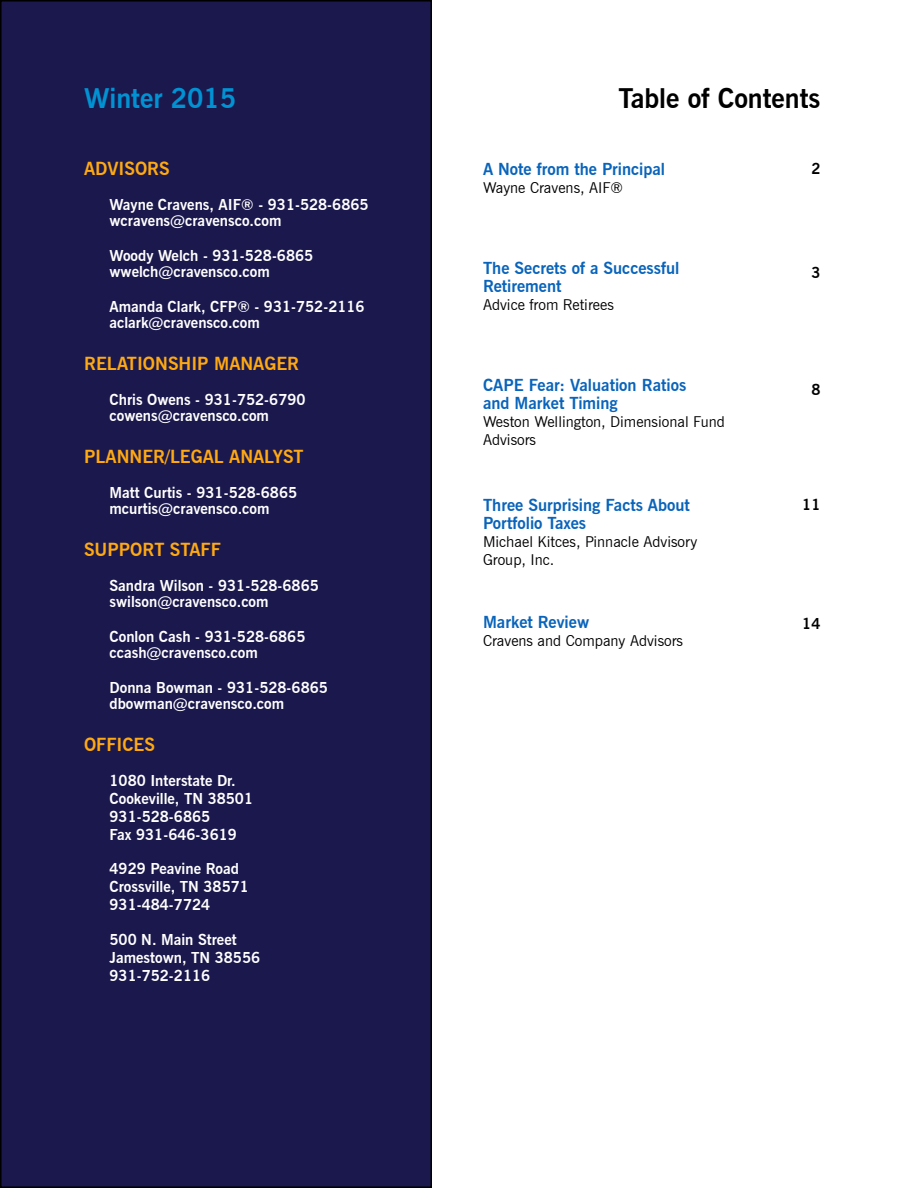
<style>
.page{position:relative;width:918px;height:1188px;background:#fff}
.page>*{position:absolute;margin:0;border:0;box-sizing:border-box;transform-origin:0 0}
.t1{font:700 27px "News Gothic BT";color:#000}
.t2{font:700 27px "News Gothic BT";color:#0192d3}
.t3{font:700 18px "News Gothic BT";color:#ffa912}
.t4{font:700 16.5px/18px "News Gothic BT";color:#0964bb}
.t5{font:700 15px/16.5px "News Gothic BT";color:#fff}
.t6{font:15px/18px "News Gothic BT";color:#000}
.t7{font:700 15px "News Gothic BT";color:#000}
</style>
<div class="page">
<div style="left:1px;top:1px;width:430px;height:1186px;background:#1a184c"></div>
<h1 class="t2" style="left:84px;top:82px;width:154px">Winter 2015</h1>
<p class="t3" style="left:84px;top:158px;width:87px">ADVISORS</p>
<p class="t5" style="left:110px;top:196px;width:261px">Wayne Cravens, AIF® - 931-528-6865 wcravens@cravensco.com</p>
<p class="t5" style="left:110px;top:247px;width:205px">Woody Welch - 931-528-6865 wwelch@cravensco.com</p>
<p class="t5" style="left:110px;top:298px;width:257px">Amanda Clark, CFP® - 931-752-2116 aclark@cravensco.com</p>
<p class="t3" style="left:84px;top:353px;width:217px">RELATIONSHIP MANAGER</p>
<p class="t5" style="left:110px;top:391px;width:198px">Chris Owens - 931-752-6790 cowens@cravensco.com</p>
<p class="t3" style="left:84px;top:446px;width:221px">PLANNER/LEGAL ANALYST</p>
<p class="t5" style="left:110px;top:484px;width:189px">Matt Curtis - 931-528-6865 mcurtis@cravensco.com</p>
<p class="t3" style="left:84px;top:539px;width:138px">SUPPORT STAFF</p>
<p class="t5" style="left:110px;top:577px;width:211px">Sandra Wilson - 931-528-6865 swilson@cravensco.com</p>
<p class="t5" style="left:110px;top:628px;width:198px">Conlon Cash - 931-528-6865 ccash@cravensco.com</p>
<p class="t5" style="left:110px;top:679px;width:220px">Donna Bowman - 931-528-6865 dbowman@cravensco.com</p>
<p class="t3" style="left:84px;top:734px;width:72px">OFFICES</p>
<p class="t5" style="left:110px;top:771px;width:145px;line-height:18px">1080 Interstate Dr.<br>Cookeville, TN 38501<br>931-528-6865<br>Fax 931-646-3619</p>
<p class="t5" style="left:110px;top:860px;width:141px;line-height:18px">4929 Peavine Road<br>Crossville, TN 38571<br>931-484-7724</p>
<p class="t5" style="left:110px;top:930px;width:152px;line-height:18px">500 N. Main Street<br>Jamestown, TN 38556<br>931-752-2116</p>
<h1 class="t1" style="left:618px;top:82px;width:204px">Table of Contents</h1>
<p class="t4" style="left:483px;top:160px;width:184px">A Note from the Principal</p>
<p class="t6" style="left:483px;top:178px;width:142px">Wayne Cravens, AIF®</p>
<p class="t4" style="left:483px;top:259px;width:198px">The Secrets of a Successful<br>Retirement</p>
<p class="t6" style="left:483px;top:295px;width:132px">Advice from Retirees</p>
<p class="t4" style="left:483px;top:376px;width:205px">CAPE Fear: Valuation Ratios and Market Timing</p>
<p class="t6" style="left:483px;top:412px;width:243px">Weston Wellington, Dimensional Fund<br>Advisors</p>
<p class="t4" style="left:483px;top:496px;width:208px">Three Surprising Facts About<br>Portfolio Taxes</p>
<p class="t6" style="left:483px;top:532px;width:216px">Michael Kitces, Pinnacle Advisory<br>Group, Inc.</p>
<p class="t4" style="left:483px;top:613px;width:108px">Market Review</p>
<p class="t6" style="left:483px;top:631px;width:202px">Cravens and Company Advisors</p>
<p class="t7" style="left:811px;top:160px;width:11px">2</p>
<p class="t7" style="left:811px;top:263px;width:11px">3</p>
<p class="t7" style="left:811px;top:380px;width:11px">8</p>
<p class="t7" style="left:802px;top:496px;width:20px">11</p>
<p class="t7" style="left:802px;top:614px;width:20px">14</p>
</div>
